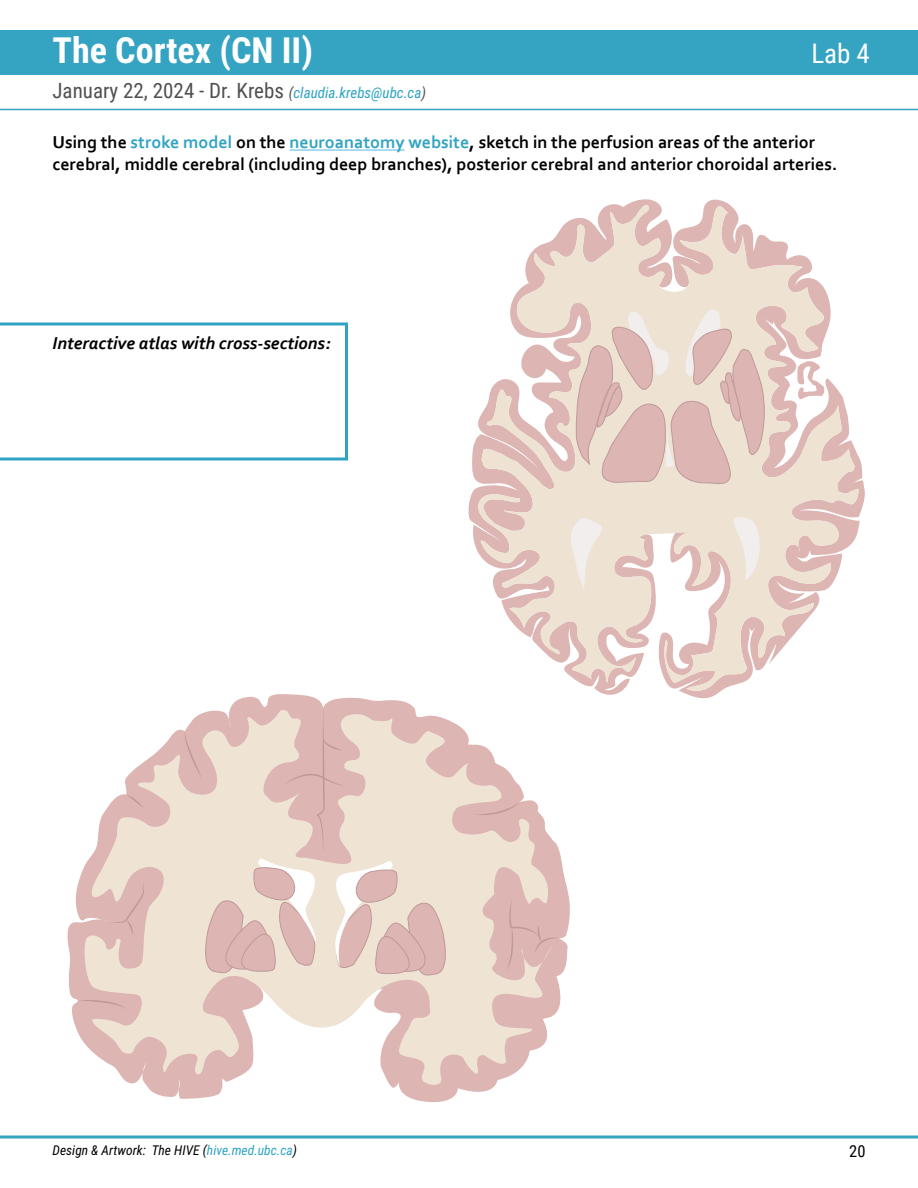
<style>
.page{position:relative;width:918px;height:1188px;background:#fff}
.page>*{position:absolute;margin:0;border:0;box-sizing:border-box;transform-origin:0 0}
.t1{font:700 36px "Roboto Condensed";color:#fff}
.t2{font:27px "Roboto Condensed";color:#fff}
.t3{font:21px "Roboto Condensed";color:#505050}
.t4{font:700 18px/21.6px "Corbel";color:#000101}
.t5{font:italic 700 18px "Corbel";color:#000101}
.t6{font:16.5px "Roboto Condensed";color:#000101}
.t7{font:italic 13.5px "Roboto Condensed";color:#000}
.s1{font-style:italic;font-size:15px}
.s2{font-style:italic;font-size:15px;color:#2da3c2}
.s3{color:#30a3c2}
.s4{color:#2da3c2}
</style>
<div class="page">
<div style="left:0;top:30px;width:918px;height:45px;background:#35a3c2"></div>
<hr style="left:0;top:109px;width:918px;height:1px;background:#35a3c2">
<hr style="left:0;top:1136px;width:918px;height:2px;background:#35a3c2">
<hr style="left:290px;top:150px;width:115px;height:1px;background:#5bbde4">
<svg style="left:67px;top:694px;width:503px;height:408px"></svg>
<svg style="left:82px;top:709px;width:482px;height:378px"></svg>
<svg style="left:78px;top:1000px;width:48px;height:10px"></svg>
<svg style="left:110px;top:881px;width:34px;height:55px;background:#ddb9b5"></svg>
<svg style="left:126px;top:795px;width:18px;height:13px"></svg>
<svg style="left:476px;top:802px;width:44px;height:13px"></svg>
<svg style="left:506px;top:899px;width:53px;height:71px;background:#dcb5b2"></svg>
<svg style="left:185px;top:709px;width:266px;height:275px;background:#e8d2c8"></svg>
<svg style="left:468px;top:199px;width:191px;height:497px"></svg>
<svg style="left:476px;top:204px;width:384px;height:488px"></svg>
<svg style="left:569px;top:517px;width:38px;height:73px;background:#efe7dd"></svg>
<svg style="left:731px;top:514px;width:33px;height:67px;background:#efe7dd"></svg>
<svg style="left:575px;top:307px;width:191px;height:195px;background:#e5cdc4"></svg>
<svg style="left:0;top:322px;width:348px;height:138px"></svg>
<h1 class="t1" style="left:52px;top:25px;width:262px">The Cortex (CN II)</h1>
<h2 class="t2" style="left:811px;top:34px;width:60px">Lab 4</h2>
<p class="t3" style="left:52px;top:76px;width:375px">January 22, 2024 - Dr. Krebs <span class="s1">(</span><span class="s2">claudia.krebs@ubc.ca</span><span class="s1">)</span></p>
<p class="t4" style="left:52px;top:131px;width:786px">Using the <span class="s3">stroke model</span> on the <span class="s3">neuroanatomy website</span>, sketch in the perfusion areas of the anterior cerebral, middle cerebral (including deep branches), posterior cerebral and anterior choroidal arteries.</p>
<p class="t5" style="left:52px;top:331px;width:280px">Interactive atlas with cross-sections:</p>
<p class="t7" style="left:52px;top:1140px;width:246px">Design &amp; Artwork: The HIVE (<span class="s4">hive.med.ubc.ca</span>)</p>
<p class="t6" style="left:849px;top:1139px;width:18px">20</p>
</div>
